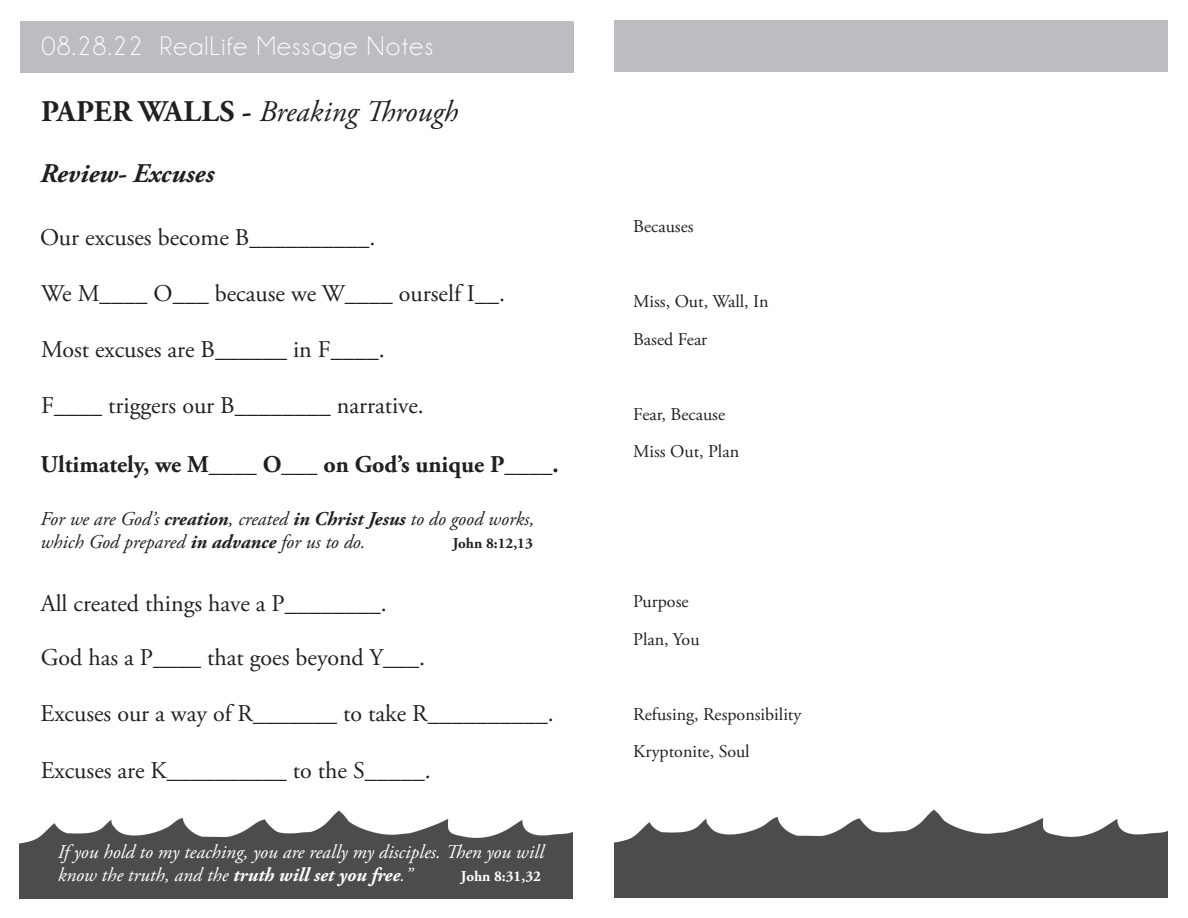
<style>
.page{position:relative;width:1188px;height:918px;background:#fff}
.page>*{position:absolute;margin:0;border:0;box-sizing:border-box;transform-origin:0 0}
.t1{font:italic 30px "Adobe Garamond Pro";color:#231f20}
.t2{font:27px "Champagne&Limousines";letter-spacing:.05em;color:#fff}
.t3{font:italic 700 27px "Adobe Garamond Pro";color:#231f20}
.t4{font:24px "Adobe Garamond Pro";color:#231f20}
.t5{font:700 24px "Adobe Garamond Pro";color:#231f20}
.t6{font:italic 19.5px "Adobe Garamond Pro";color:#fff}
.t7{font:italic 19.5px "Adobe Garamond Pro";color:#231f20}
.t8{font:18px "Adobe Garamond Pro";color:#231f20}
.t9{font:700 15px "Adobe Garamond Pro";color:#fff}
.t10{font:700 15px "Adobe Garamond Pro";color:#231f20}
.s1{font-weight:700;font-style:normal}
.s2{font-weight:700}
</style>
<div class="page">
<img style="left:20px;top:810px;width:553px;height:88px">
<div style="left:614px;top:20px;width:553px;height:52px;background:#bcbdc0"></div>
<div style="left:20px;top:21px;width:554px;height:52px;background:#bcbdc0"></div>
<img style="left:614px;top:809px;width:554px;height:89px">
<p class="t2" style="left:41px;top:33px;width:393px">08.28.22 RealLife Message Notes</p>
<p class="t1" style="left:41px;top:94px;width:418px"><span class="s1">PAPER WALLS -</span> Breaking Through</p>
<p class="t3" style="left:40px;top:158px;width:176px">Review- Excuses</p>
<p class="t4" style="left:40px;top:223px;width:337px">Our excuses become B__________.</p>
<p class="t4" style="left:41px;top:279px;width:466px">We M____ O___ because we W____ ourself I__.</p>
<p class="t4" style="left:41px;top:335px;width:345px">Most excuses are B______ in F____.</p>
<p class="t4" style="left:41px;top:391px;width:384px">F____ triggers our B________ narrative.</p>
<p class="t5" style="left:40px;top:451px;width:520px">Ultimately, we M____ O___ on God’s unique P____.</p>
<p class="t7" style="left:40px;top:507px;width:495px">For we are God’s <span class="s2">creation</span>, created <span class="s2">in Christ Jesus</span> to do good works,</p>
<p class="t7" style="left:40px;top:530px;width:326px">which God prepared <span class="s2">in advance</span> for us to do.</p>
<p class="t10" style="left:453px;top:535px;width:81px">John 8:12,13</p>
<p class="t4" style="left:41px;top:589px;width:348px">All created things have a P________.</p>
<p class="t4" style="left:41px;top:643px;width:386px">God has a P____ that goes beyond Y___.</p>
<p class="t4" style="left:40px;top:699px;width:515px">Excuses our a way of R_______ to take R__________.</p>
<p class="t4" style="left:41px;top:756px;width:391px">Excuses are K__________ to the S_____.</p>
<p class="t6" style="left:58px;top:840px;width:488px">If you hold to my teaching, you are really my disciples. Then you will</p>
<p class="t6" style="left:58px;top:863px;width:356px">know the truth, and the <span class="s2">truth will set you free</span>.”</p>
<p class="t9" style="left:461px;top:868px;width:81px">John 8:31,32</p>
<p class="t8" style="left:633px;top:216px;width:62px">Becauses</p>
<p class="t8" style="left:633px;top:291px;width:137px">Miss, Out, Wall, In</p>
<p class="t8" style="left:633px;top:328px;width:75px">Based Fear</p>
<p class="t8" style="left:633px;top:403px;width:93px">Fear, Because</p>
<p class="t8" style="left:633px;top:441px;width:107px">Miss Out, Plan</p>
<p class="t8" style="left:633px;top:591px;width:57px">Purpose</p>
<p class="t8" style="left:633px;top:628px;width:68px">Plan, You</p>
<p class="t8" style="left:633px;top:703px;width:170px">Refusing, Responsibility</p>
<p class="t8" style="left:633px;top:741px;width:118px">Kryptonite, Soul</p>
</div>
